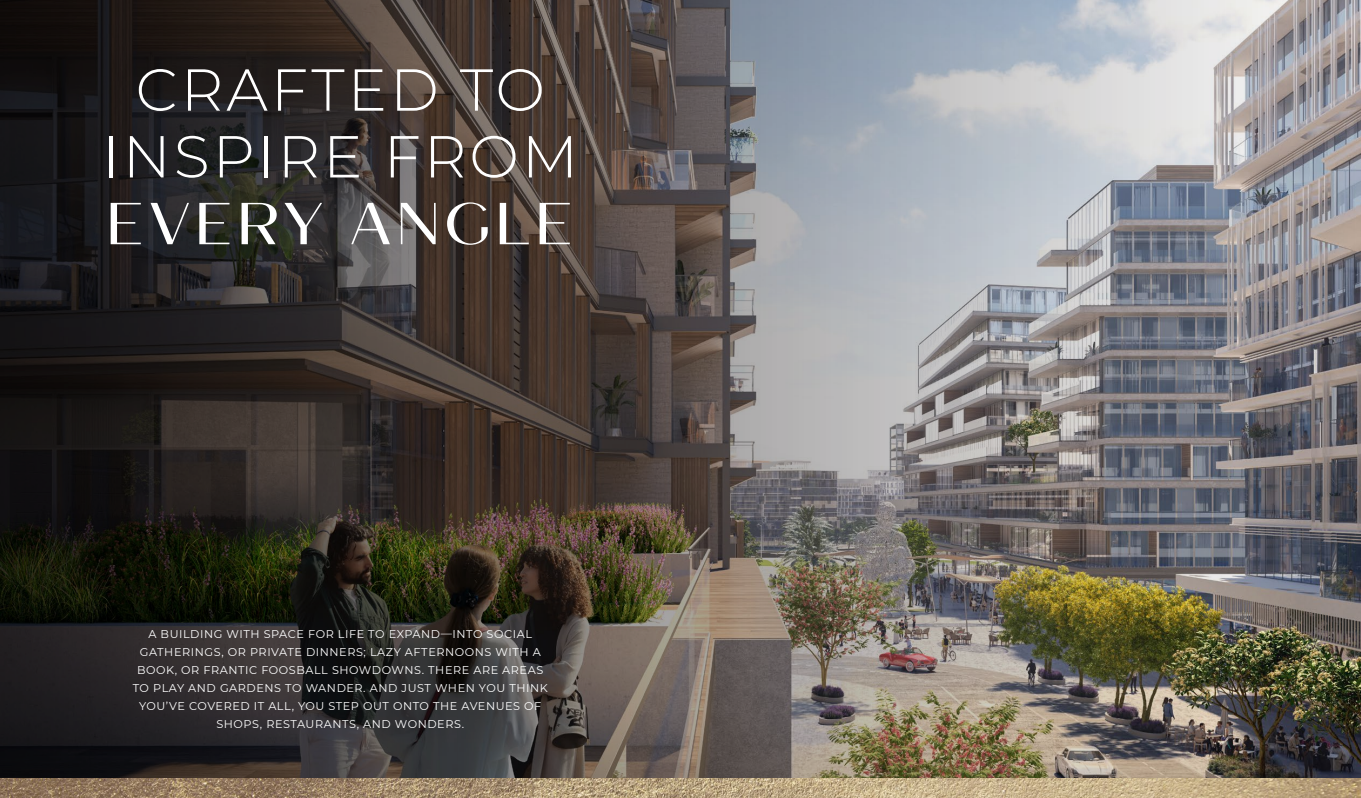
<style>
.page{position:relative;width:1361px;height:798px;background:#fff}
.page>*{position:absolute;margin:0;border:0;box-sizing:border-box;transform-origin:0 0}
.t1{font:300 59.03px/66.7px "Montserrat";letter-spacing:.05em;color:#fff;text-align:center}
.t2{font:500 59.03px "Mansory";letter-spacing:.05em;color:#fff}
.t3{font:11.25px/18px "Montserrat";letter-spacing:.05em;color:#fff;text-align:center}
</style>
<div class="page">
<img style="left:0;top:0;width:1361px;height:778px">
<img style="left:0;top:778px;width:1361px;height:19px">
<h1 class="t1" style="left:102px;top:54px;width:477px">CRAFTED TO<br>INSPIRE FROM</h1>
<h1 class="t2" style="left:106px;top:185px;width:470px">EVERY ANGLE</h1>
<p class="t3" style="left:133px;top:624px;width:416px">A BUILDING WITH SPACE FOR LIFE TO EXPAND—INTO SOCIAL GATHERINGS, OR PRIVATE DINNERS; LAZY AFTERNOONS WITH A BOOK, OR FRANTIC FOOSBALL SHOWDOWNS. THERE ARE AREAS TO PLAY AND GARDENS TO WANDER. AND JUST WHEN YOU THINK YOU’VE COVERED IT ALL, YOU STEP OUT ONTO THE AVENUES OF SHOPS, RESTAURANTS, AND WONDERS.</p>
</div>
